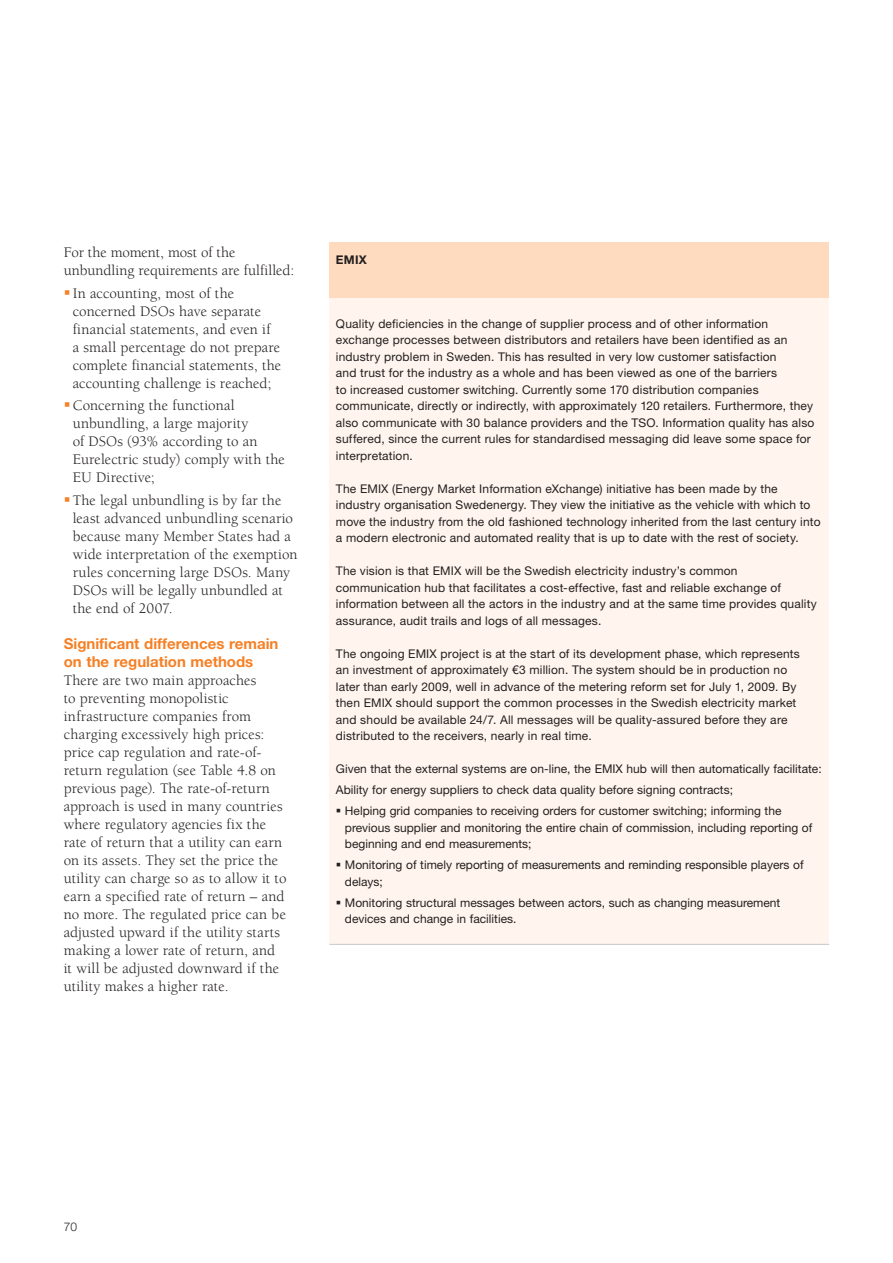
<style>
.page{position:relative;width:893px;height:1263px;background:#fff}
.page>*{position:absolute;margin:0;border:0;box-sizing:border-box;transform-origin:0 0}
.t1{font:15px/18px "Berkeley";letter-spacing:.005em;color:#231f20}
.t2{font:700 15px/18px "Helvetica Neue LT Std";color:#f58025}
.t3{font:12px/16.5px "Helvetica Neue LT Std";letter-spacing:.015em;color:#231f20}
.t4{font:700 12px "Helvetica Neue LT Std";color:#231f20}
.t5{font:300 12px "Helvetica Neue LT Std";color:#231f20}
</style>
<div class="page">
<div style="left:330px;top:242px;width:499px;height:56px;background:#fedbbe"></div>
<div style="left:330px;top:298px;width:499px;height:646px;background:#fff5ee"></div>
<hr style="left:330px;top:944px;width:499px;height:1px;background:#c6c8ca">
<p class="t1" style="left:64px;top:245px;width:232px">For the moment, most of the unbundling requirements are fulfilled:</p>
<p class="t1" style="left:73px;top:285px;width:210px">In accounting, most of the concerned DSOs have separate financial statements, and even if<br>a small percentage do not prepare complete financial statements, the accounting challenge is reached;</p>
<p class="t1" style="left:73px;top:398px;width:214px">Concerning the functional unbundling, a large majority<br>of DSOs (93% according to an<br>Eurelectric study) comply with the<br>EU Directive;</p>
<p class="t1" style="left:73px;top:492px;width:226px">The legal unbundling is by far the least advanced unbundling scenario because many Member States had a wide interpretation of the exemption rules concerning large DSOs. Many<br>DSOs will be legally unbundled at the end of 2007.</p>
<p class="t2" style="left:64px;top:636px;width:216px">Significant differences remain on the regulation methods</p>
<p class="t1" style="left:64px;top:672px;width:224px">There are two main approaches<br>to preventing monopolistic infrastructure companies from charging excessively high prices: price cap regulation and rate-of&shy;return regulation (see Table 4.8 on previous page). The rate-of-return approach is used in many countries where regulatory agencies fix the rate of return that a utility can earn on its assets. They set the price the utility can charge so as to allow it to earn a specified rate of return – and no more. The regulated price can be adjusted upward if the utility starts making a lower rate of return, and it will be adjusted downward if the utility makes a higher rate.</p>
<p class="t4" style="left:336px;top:255px;width:33px">EMIX</p>
<p class="t3" style="left:336px;top:316px;width:480px">Quality deficiencies in the change of supplier process and of other information exchange processes between distributors and retailers have been identified as an industry problem in Sweden. This has resulted in very low customer satisfaction<br>and trust for the industry as a whole and has been viewed as one of the barriers<br>to increased customer switching. Currently some 170 distribution companies communicate, directly or indirectly, with approximately 120 retailers. Furthermore, they also communicate with 30 balance providers and the TSO. Information quality has also suffered, since the current rules for standardised messaging did leave some space for interpretation.</p>
<p class="t3" style="left:336px;top:481px;width:486px">The EMIX (Energy Market Information eXchange) initiative has been made by the industry organisation Swedenergy. They view the initiative as the vehicle with which to move the industry from the old fashioned technology inherited from the last century into a modern electronic and automated reality that is up to date with the rest of society.</p>
<p class="t3" style="left:336px;top:564px;width:482px">The vision is that EMIX will be the Swedish electricity industry’s common communication hub that facilitates a cost-effective, fast and reliable exchange of information between all the actors in the industry and at the same time provides quality assurance, audit trails and logs of all messages.</p>
<p class="t3" style="left:336px;top:646px;width:465px">The ongoing EMIX project is at the start of its development phase, which represents an investment of approximately €3 million. The system should be in production no later than early 2009, well in advance of the metering reform set for July 1, 2009. By then EMIX should support the common processes in the Swedish electricity market and should be available 24/7. All messages will be quality-assured before they are distributed to the receivers, nearly in real time.</p>
<p class="t3" style="left:336px;top:762px;width:487px">Given that the external systems are on-line, the EMIX hub will then automatically facilitate:</p>
<p class="t3" style="left:336px;top:783px;width:399px">Ability for energy suppliers to check data quality before signing contracts;</p>
<p class="t3" style="left:345px;top:804px;width:438px">Helping grid companies to receiving orders for customer switching; informing the</p>
<p class="t3" style="left:345px;top:820px;width:469px">previous supplier and monitoring the entire chain of commission, including reporting of beginning and end measurements;</p>
<p class="t3" style="left:345px;top:858px;width:460px">Monitoring of timely reporting of measurements and reminding responsible players of delays;</p>
<p class="t3" style="left:345px;top:895px;width:437px">Monitoring structural messages between actors, such as changing measurement devices and change in facilities.</p>
<p class="t5" style="left:64px;top:1222px;width:15px">70</p>
</div>
